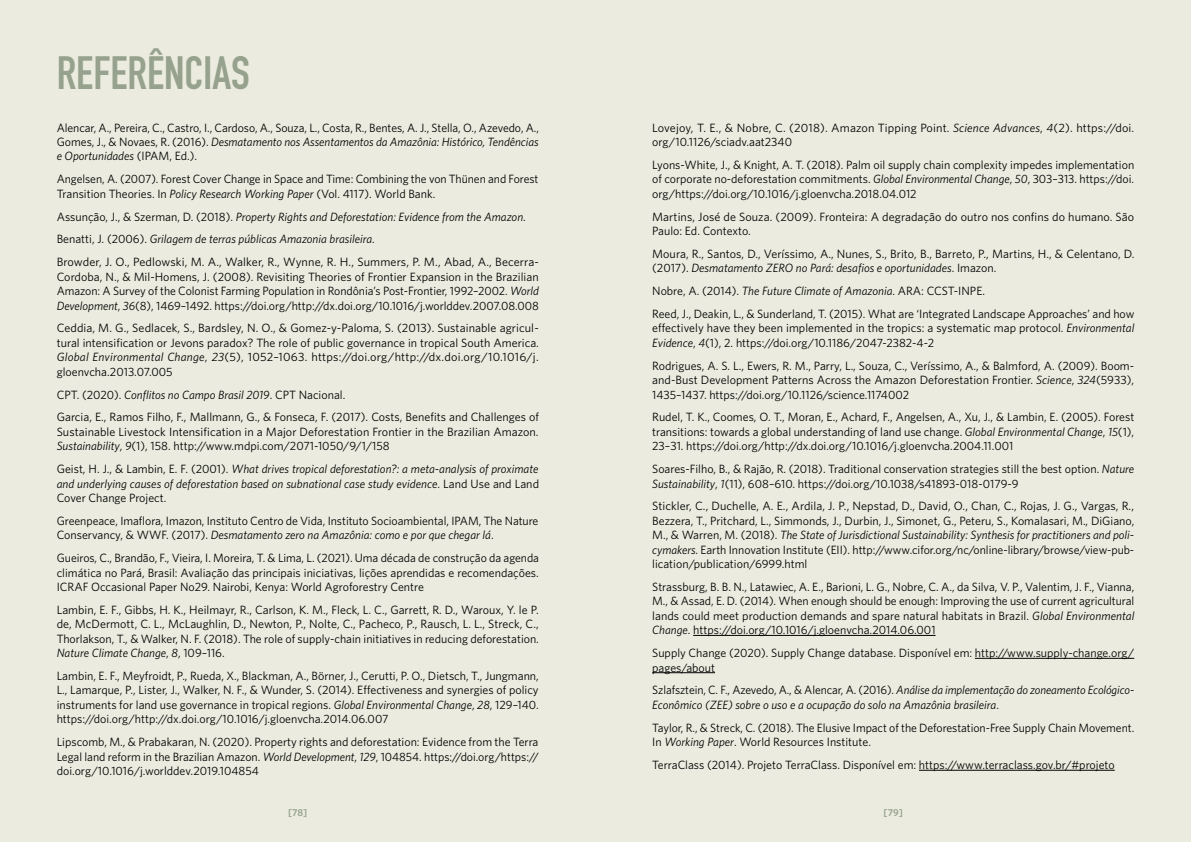
<style>
.page{position:relative;width:1191px;height:842px;background:#fff}
.page>*{position:absolute;margin:0;border:0;box-sizing:border-box;transform-origin:0 0}
.t1{font:700 46px "DIN Condensed";color:#96a28d}
.t2{font:12px/14.4px "Whitney";color:#000}
.t3{font:italic 12px/14.4px "Whitney";color:#000;text-align:justify}
.t4{font:600 10px "Whitney";color:#96a28d}
.s1{font-style:italic}
.s2{font-style:normal}
</style>
<div class="page">
<div style="left:0;top:0;width:595px;height:842px;background:#ebecdf"></div>
<div style="left:595px;top:0;width:596px;height:842px;background:#ebecdf"></div>
<hr style="left:693px;top:635px;width:242px;height:1px;background:#000">
<hr style="left:975px;top:658px;width:159px;height:1px;background:#000">
<hr style="left:652px;top:672px;width:63px;height:1px;background:#000">
<hr style="left:919px;top:770px;width:195px;height:1px;background:#000">
<h1 class="t1" style="left:57px;top:42px;width:195px">REFERÊNCIAS</h1>
<p class="t2" style="left:57px;top:120px;width:484px;text-align:justify">Alencar, A., Pereira, C., Castro, I., Cardoso, A., Souza, L., Costa, R., Bentes, A. J., Stella, O., Azevedo, A., Gomes, J., &amp; Novaes, R. (2016). <span class="s1">Desmatamento nos Assentamentos da Amazônia: Histórico, Tendências e Oportunidades</span> (IPAM, Ed.).</p>
<p class="t2" style="left:57px;top:172px;width:483px">Angelsen, A. (2007). Forest Cover Change in Space and Time: Combining the von Thünen and Forest<br>Transition Theories. In <span class="s1">Policy Research Working Paper</span> (Vol. 4117). World Bank.</p>
<p class="t2" style="left:57px;top:205px;width:484px;line-height:22.9px">Assunçã o, J., &amp; Szerman, D. (2018). <span class="s1">Property Rights and Deforestation: Evidence from the Amazon</span>.<br>Benatti, J. (2006). <span class="s1">Grilagem de terras públicas Amazonia brasileira</span>.<br>Browder, J. O., Pedlowski, M. A., Walker, R., Wynne, R. H., Summers, P. M., Abad, A., Becerra-</p>
<p class="t2" style="left:57px;top:269px;width:484px;text-align:justify">Cordoba, N., &amp; Mil-Homens, J. (2008). Revisiting Theories of Frontier Expansion in the Brazilian Amazon: A Survey of the Colonist Farming Population in Rondônia’s Post-Frontier, 1992–2002. <span class="s1">World Development</span>, <span class="s1">36</span>(8), 1469–1492. https://doi.org/http://dx.doi.org/10.1016/j.worlddev.2007.08.008</p>
<p class="t2" style="left:57px;top:321px;width:484px;text-align:justify">Ceddia, M. G., Sedlacek, S., Bardsley, N. O., &amp; Gomez-y-Paloma, S. (2013). Sustainable agricul&shy;tural intensification or Jevons paradox? The role of public governance in tropical South America.<br><span class="s1">Global Environmental Change</span>, <span class="s1">23</span>(5), 1052–1063. https://doi.org/http://dx.doi.org/10.1016/j. gloenvcha.2013.07.005</p>
<p class="t2" style="left:57px;top:383px;width:484px;line-height:22.9px">CPT. (2020). <span class="s1">Conflitos no Campo Brasil 2019</span>. CPT Nacional.<br>Garcia, E., Ramos Filho, F., Mallmann, G., &amp; Fonseca, F. (2017). Costs, Benefits and Challenges of</p>
<p class="t2" style="left:57px;top:424px;width:483px">Sustainable Livestock Intensification in a Major Deforestation Frontier in the Brazilian Amazon.<br><span class="s1">Sustainability</span>, <span class="s1">9</span>(1), 158. http://www.mdpi.com/2071-1050/9/1/158</p>
<p class="t3" style="left:57px;top:461px;width:484px"><span class="s2">Geist, H. J., &amp; Lambin, E. F. (2001).</span> What drives tropical deforestation?: a meta-analysis of proximate and underlying causes of deforestation based on subnational case study evidence<span class="s2">. Land Use and Land Cover Change Project.</span></p>
<p class="t2" style="left:57px;top:513px;width:483px">Greenpeace, Imaflora, Imazon, Instituto Centro de Vida, Instituto Socioambiental, IPAM, The Nature<br>Conservancy, &amp; WWF. (2017). <span class="s1">Desmatamento zero na Amazônia: como e por que chegar lá</span>.</p>
<p class="t2" style="left:57px;top:550px;width:484px;text-align:justify">Gueiros, C., Brandão, F., Vieira, I. Moreira, T. &amp; Lima, L. (2021). Uma década de construção da agenda climática no Pará, Brasil: Avaliação das principais iniciativas, lições aprendidas e recomendações.<br>ICRAF Occasional Paper No29. Nairobi, Kenya: World Agroforestry Centre</p>
<p class="t2" style="left:57px;top:602px;width:484px;text-align:justify">Lambin, E. F., Gibbs, H. K., Heilmayr, R., Carlson, K. M., Fleck, L. C., Garrett, R. D., Waroux, Y. le P. de, McDermott, C. L., McLaughlin, D., Newton, P., Nolte, C., Pacheco, P., Rausch, L. L., Streck, C., Thorlakson, T., &amp; Walker, N. F. (2018). The role of supply-chain initiatives in reducing deforestation.<br><span class="s1">Nature Climate Change</span>, <span class="s1">8</span>, 109–116.</p>
<p class="t2" style="left:57px;top:668px;width:483px;text-align:justify">Lambin, E. F., Meyfroidt, P., Rueda, X., Blackman, A., Börner, J., Cerutti, P. O., Dietsch, T., Jungmann, L., Lamarque, P., Lister, J., Walker, N. F., &amp; Wunder, S. (2014). Effectiveness and synergies of policy instruments for land use governance in tropical regions. <span class="s1">Global Environmental Change</span>, <span class="s1">28</span>, 129–140. https://doi.org/http://dx.doi.org/10.1016/j.gloenvcha.2014.06.007</p>
<p class="t2" style="left:57px;top:734px;width:483px;text-align:justify">Lipscomb, M., &amp; Prabakaran, N. (2020). Property rights and deforestation: Evidence from the Terra Legal land reform in the Brazilian Amazon. <span class="s1">World Development</span>, <span class="s1">129</span>, 104854. https://doi.org/https:// doi.org/10.1016/j.worlddev.2019.104854</p>
<p class="t2" style="left:652px;top:120px;width:483px">Lovejoy, T. E., &amp; Nobre, C. (2018). Amazon Tipping Point. <span class="s1">Science Advances</span>, <span class="s1">4</span>(2). https://doi. org/10.1126/sciadv.aat2340</p>
<p class="t2" style="left:652px;top:157px;width:483px;text-align:justify">Lyons-White, J., &amp; Knight, A. T. (2018). Palm oil supply chain complexity impedes implementation of corporate no-deforestation commitments. <span class="s1">Global Environmental Change</span>, <span class="s1">50</span>, 303–313. https://doi. org/https://doi.org/10.1016/j.gloenvcha.2018.04.012</p>
<p class="t2" style="left:652px;top:209px;width:483px">Martins, José de Souza. (2009). Fronteira: A degradação do outro nos confins do humano. São<br>Paulo: Ed. Contexto.</p>
<p class="t2" style="left:652px;top:246px;width:484px">Moura, R., Santos, D., Veríssimo, A., Nunes, S., Brito, B., Barreto, P., Martins, H., &amp; Celentano, D. (2017). <span class="s1">Desmatamento ZERO no Pará: desafios e oportunidades</span>. Imazon.</p>
<p class="t2" style="left:652px;top:279px;width:484px;line-height:22.9px">Nobre, A. (2014). <span class="s1">The Future Climate of Amazonia</span>. ARA: CCST-INPE.<br>Reed, J., Deakin, L., &amp; Sunderland, T. (2015). What are ‘Integrated Landscape Approaches’ and how</p>
<p class="t2" style="left:652px;top:321px;width:484px">effectively have they been implemented in the tropics: a systematic map protocol. <span class="s1">Environmental<br>Evidence</span>, <span class="s1">4</span>(1), 2. https://doi.org/10.1186/2047-2382-4-2</p>
<p class="t2" style="left:652px;top:358px;width:483px;text-align:justify">Rodrigues, A. S. L., Ewers, R. M., Parry, L., Souza, C., Veríssimo, A., &amp; Balmford, A. (2009). Boom&shy;and-Bust Development Patterns Across the Amazon Deforestation Frontier. <span class="s1">Science</span>, <span class="s1">324</span>(5933), 1435–1437. https://doi.org/10.1126/science.1174002</p>
<p class="t2" style="left:652px;top:410px;width:483px;text-align:justify">Rudel, T. K., Coomes, O. T., Moran, E., Achard, F., Angelsen, A., Xu, J., &amp; Lambin, E. (2005). Forest transitions: towards a global understanding of land use change. <span class="s1">Global Environmental Change</span>, <span class="s1">15</span>(1), 23–31. https://doi.org/http://dx.doi.org/10.1016/j.gloenvcha.2004.11.001</p>
<p class="t2" style="left:652px;top:461px;width:483px">Soares-Filho, B., &amp; Rajão, R. (2018). Traditional conservation strategies still the best option. <span class="s1">Nature<br>Sustainability</span>, <span class="s1">1</span>(11), 608–610. https://doi.org/10.1038/s41893-018-0179-9</p>
<p class="t2" style="left:652px;top:499px;width:483px;text-align:justify">Stickler, C., Duchelle, A. E., Ardila, J. P., Nepstad, D., David, O., Chan, C., Rojas, J. G., Vargas, R., Bezzera, T., Pritchard, L., Simmonds, J., Durbin, J., Simonet, G., Peteru, S., Komalasari, M., DiGiano, M., &amp; Warren, M. (2018). <span class="s1">The State of Jurisdictional Sustainability: Synthesis for practitioners and poli&shy;cymakers</span>. Earth Innovation Institute (EII). http://www.cifor.org/nc/online-library/browse/view-pub&shy;lication/publication/6999.html</p>
<p class="t2" style="left:652px;top:579px;width:484px;text-align:justify">Strassburg, B. B. N., Latawiec, A. E., Barioni, L. G., Nobre, C. A., da Silva, V. P., Valentim, J. F., Vianna, M., &amp; Assad, E. D. (2014). When enough should be enough: Improving the use of current agricultural lands could meet production demands and spare natural habitats in Brazil. <span class="s1">Global Environmental Change</span>. https://doi.org/10.1016/j.gloenvcha.2014.06.001</p>
<p class="t2" style="left:652px;top:645px;width:483px">Supply Change (2020). Supply Change database. Disponível em: http://www.supply-change.org/ pages/about</p>
<p class="t3" style="left:652px;top:683px;width:483px"><span class="s2">Szlafsztein, C. F., Azevedo, A., &amp; Alencar, A. (2016).</span> Análise da implementação do zoneamento Ecológico-<br>Econômico (ZEE) sobre o uso e a ocupação do solo na Amazônia brasileira<span class="s2">.</span></p>
<p class="t2" style="left:652px;top:720px;width:483px">Taylor, R., &amp; Streck, C. (2018). The Elusive Impact of the Deforestation-Free Supply Chain Movement.<br>In <span class="s1">Working Paper</span>. World Resources Institute.</p>
<p class="t2" style="left:652px;top:757px;width:464px">TerraClass (2014). Projeto TerraClass. Disponível em: https://www.terraclass.gov.br/#projeto</p>
<p class="t4" style="left:288px;top:806px;width:21px">[78]</p>
<p class="t4" style="left:883px;top:806px;width:21px">[79]</p>
</div>
